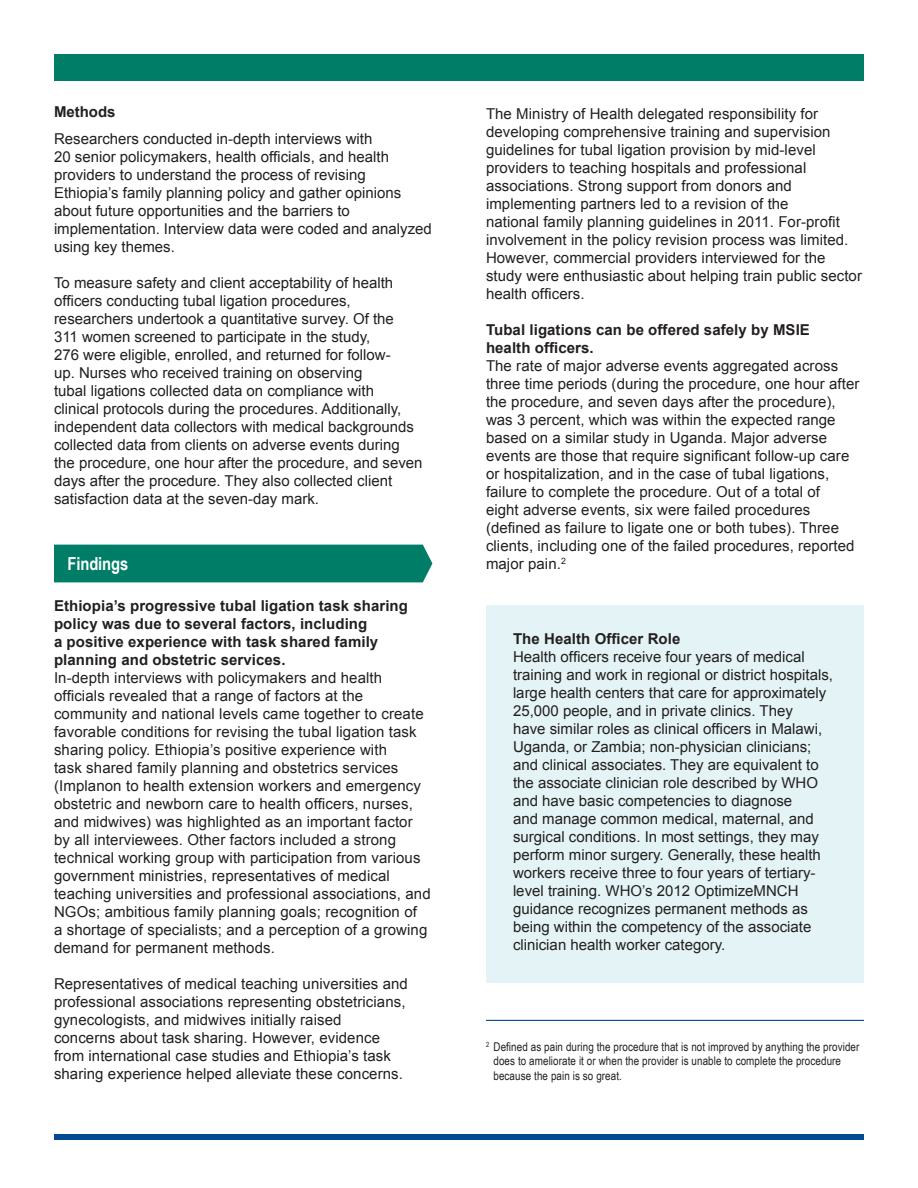
<style>
.page{position:relative;width:918px;height:1188px;background:#fff}
.page>*{position:absolute;margin:0;border:0;box-sizing:border-box;transform-origin:0 0}
.t1{font:700 18px "Arial Narrow";letter-spacing:-.005em;color:#fff}
.t2{font:15px/18px "Arial";letter-spacing:.005em;color:#231f20}
.t3{font:700 15px/18px "Arial";letter-spacing:.005em;color:#231f20}
.t4{font:12px/14.4px "Arial Narrow";letter-spacing:.01em;color:#231f20}
</style>
<div class="page">
<div style="left:54px;top:1134px;width:810px;height:5px;background:#014990"></div>
<div style="left:54px;top:54px;width:810px;height:27px;background:#007d67"></div>
<div style="left:54px;top:545px;width:378px;height:37px;background:#007d67"></div>
<hr style="left:486px;top:1020px;width:378px;height:1px;background:#014990">
<div style="left:486px;top:606px;width:378px;height:377px;background:#e4f4f6"></div>
<p class="t3" style="left:54px;top:104px;width:63px">Methods</p>
<p class="t2" style="left:54px;top:130px;width:379px">Researchers conducted in-depth interviews with<br>20 senior policymakers, health officials, and health providers to understand the process of revising Ethiopia’s family planning policy and gather opinions about future opportunities and the barriers to implementation. Interview data were coded and analyzed using key themes.</p>
<p class="t2" style="left:54px;top:274px;width:341px">To measure safety and client acceptability of health officers conducting tubal ligation procedures, researchers undertook a quantitative survey. Of the</p>
<p class="t2" style="left:54px;top:328px;width:370px">311 women screened to participate in the study,<br>276 were eligible, enrolled, and returned for follow-<br>up. Nurses who received training on observing<br>tubal ligations collected data on compliance with clinical protocols during the procedures. Additionally, independent data collectors with medical backgrounds collected data from clients on adverse events during the procedure, one hour after the procedure, and seven days after the procedure. They also collected client satisfaction data at the seven-day mark.</p>
<p class="t1" style="left:68px;top:550px;width:62px">Findings</p>
<p class="t3" style="left:54px;top:598px;width:356px">Ethiopia’s progressive tubal ligation task sharing policy was due to several factors, including<br>a positive experience with task shared family planning and obstetric services.</p>
<p class="t2" style="left:54px;top:669px;width:378px">In-depth interviews with policymakers and health officials revealed that a range of factors at the community and national levels came together to create favorable conditions for revising the tubal ligation task sharing policy. Ethiopia’s positive experience with<br>task shared family planning and obstetrics services (Implanon to health extension workers and emergency obstetric and newborn care to health officers, nurses, and midwives) was highlighted as an important factor by all interviewees. Other factors included a strong technical working group with participation from various government ministries, representatives of medical teaching universities and professional associations, and NGOs; ambitious family planning goals; recognition of<br>a shortage of specialists; and a perception of a growing demand for permanent methods.</p>
<p class="t2" style="left:54px;top:975px;width:355px">Representatives of medical teaching universities and professional associations representing obstetricians, gynecologists, and midwives initially raised<br>concerns about task sharing. However, evidence from international case studies and Ethiopia’s task sharing experience helped alleviate these concerns.</p>
<p class="t2" style="left:486px;top:105px;width:378px">The Ministry of Health delegated responsibility for developing comprehensive training and supervision guidelines for tubal ligation provision by mid-level providers to teaching hospitals and professional associations. Strong support from donors and implementing partners led to a revision of the<br>national family planning guidelines in 2011. For-profit involvement in the policy revision process was limited.<br>However, commercial providers interviewed for the study were enthusiastic about helping train public sector health officers.</p>
<p class="t3" style="left:486px;top:321px;width:325px">Tubal ligations can be offered safely by MSIE</p>
<p class="t3" style="left:486px;top:339px;width:109px">health officers.</p>
<p class="t2" style="left:486px;top:357px;width:375px">The rate of major adverse events aggregated across three time periods (during the procedure, one hour after the procedure, and seven days after the procedure), was 3 percent, which was within the expected range based on a similar study in Uganda. Major adverse events are those that require significant follow-up care or hospitalization, and in the case of tubal ligations, failure to complete the procedure. Out of a total of</p>
<p class="t2" style="left:486px;top:501px;width:370px">eight adverse events, six were failed procedures (defined as failure to ligate one or both tubes). Three clients, including one of the failed procedures, reported major pain.<sup>2</sup></p>
<p class="t3" style="left:513px;top:630px;width:169px">The Health Officer Role</p>
<p class="t2" style="left:513px;top:648px;width:322px">Health officers receive four years of medical training and work in regional or district hospitals, large health centers that care for approximately 25,000 people, and in private clinics. They<br>have similar roles as clinical officers in Malawi, Uganda, or Zambia; non-physician clinicians; and clinical associates. They are equivalent to the associate clinician role described by WHO and have basic competencies to diagnose<br>and manage common medical, maternal, and surgical conditions. In most settings, they may perform minor surgery. Generally, these health workers receive three to four years of tertiary&shy;level training. WHO’s 2012 OptimizeMNCH guidance recognizes permanent methods as being within the competency of the associate clinician health worker category.</p>
<p class="t4" style="left:494px;top:1039px;width:367px;text-indent:-8px"><sup>2</sup> Defined as pain during the procedure that is not improved by anything the provider does to ameliorate it or when the provider is unable to complete the procedure because the pain is so great.</p>
</div>
